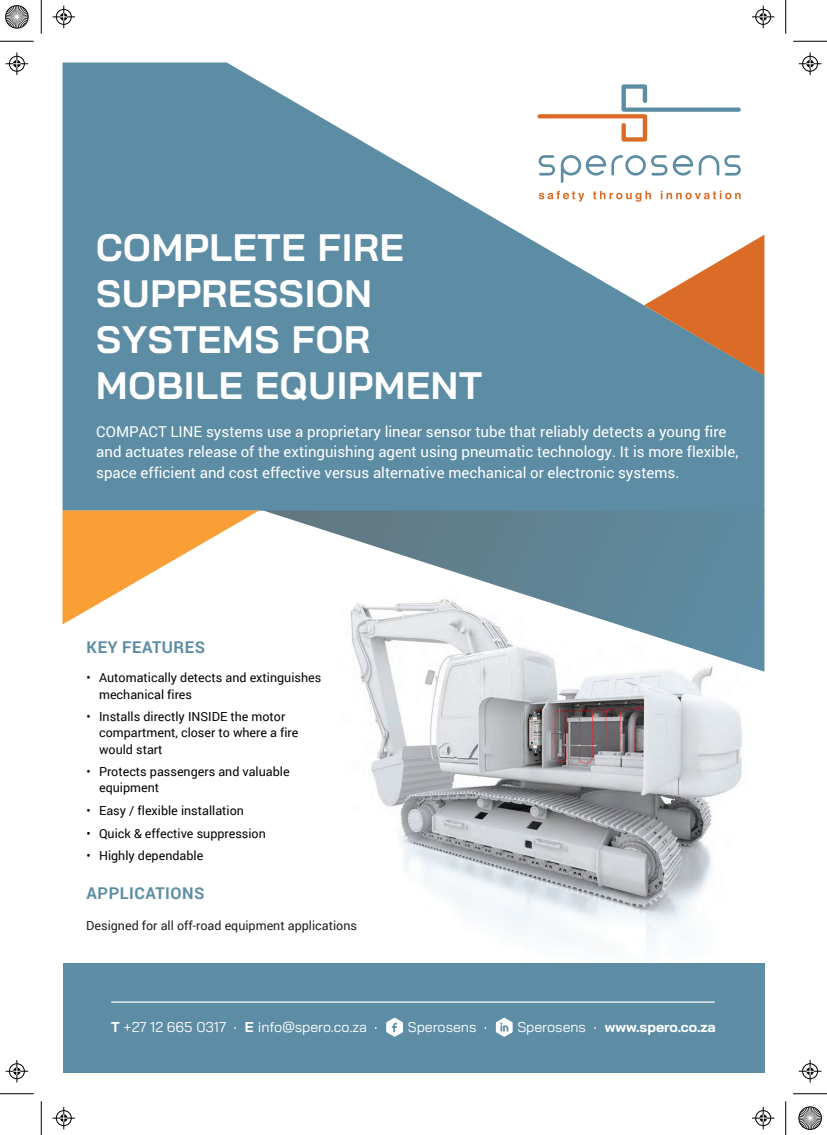
<style>
.page{position:relative;width:827px;height:1135px;background:#fff}
.page>*{position:absolute;margin:0;border:0;box-sizing:border-box;transform-origin:0 0}
.t1{font:700 38.12px/45.8px "Bai Jamjuree";letter-spacing:.02em;color:#fff}
.t2{font:700 16.25px "Roboto";letter-spacing:.035em;color:#5c8da5}
.t3{font:15px/20.5px "Roboto";color:#fff}
.t4{font:14.25px "Bai Jamjuree";color:#fff}
.t5{font:700 14.25px "Bai Jamjuree";color:#fff}
.t6{font:12.5px/16.2px "Roboto";color:#040503}
.t7{font:12.5px "Roboto";color:#231f20}
.s1{font-weight:700}
</style>
<div class="page">
<svg style="left:265px;top:511px;width:499px;height:161px"></svg>
<svg style="left:63px;top:63px;width:701px;height:448px;fill:#5c8da5"></svg>
<svg style="left:644px;top:235px;width:120px;height:141px"></svg>
<svg style="left:63px;top:510px;width:196px;height:114px"></svg>
<img style="left:340px;top:543px;width:411px;height:399px">
<svg style="left:537px;top:84px;width:203px;height:58px"></svg>
<svg style="left:538px;top:155px;width:17px;height:21px"></svg>
<svg style="left:561px;top:154px;width:179px;height:29px"></svg>
<svg style="left:538px;top:191px;width:46px;height:11px"></svg>
<svg style="left:593px;top:191px;width:58px;height:11px"></svg>
<svg style="left:661px;top:191px;width:79px;height:8px"></svg>
<div style="left:63px;top:963px;width:701px;height:109px;background:#5c8da5"></div>
<svg style="left:386px;top:1018px;width:17px;height:19px"></svg>
<svg style="left:496px;top:1018px;width:16px;height:19px"></svg>
<hr style="left:111px;top:1001px;width:603px;height:2px;background:#fff">
<hr style="left:0;top:41px;width:34px;height:1px;background:#000">
<hr style="left:793px;top:41px;width:34px;height:1px;background:#000">
<hr style="left:0;top:1093px;width:34px;height:1px;background:#000">
<hr style="left:793px;top:1093px;width:34px;height:1px;background:#000">
<hr style="left:41px;top:0;width:1px;height:34px;background:#000">
<hr style="left:41px;top:1101px;width:1px;height:34px;background:#000">
<hr style="left:785px;top:0;width:1px;height:34px;background:#000">
<hr style="left:785px;top:1101px;width:1px;height:34px;background:#000">
<svg style="left:52px;top:6px;width:23px;height:22px"></svg>
<svg style="left:752px;top:6px;width:22px;height:22px"></svg>
<svg style="left:52px;top:1107px;width:23px;height:22px"></svg>
<svg style="left:752px;top:1107px;width:22px;height:22px"></svg>
<svg style="left:6px;top:52px;width:22px;height:23px"></svg>
<svg style="left:6px;top:1060px;width:22px;height:22px"></svg>
<svg style="left:798px;top:52px;width:23px;height:23px"></svg>
<svg style="left:798px;top:1060px;width:23px;height:22px"></svg>
<svg style="left:5px;top:5px;width:24px;height:24px"></svg>
<svg style="left:798px;top:1106px;width:24px;height:24px"></svg>
<h1 class="t1" style="left:96px;top:225px;width:387px">COMPLETE FIRE<br>SUPPRESSION<br>SYSTEMS FOR<br>MOBILE EQUIPMENT</h1>
<p class="t3" style="left:96px;top:421px;width:643px">COMPACT LINE systems use a proprietary linear sensor tube that reliably detects a young fire and actuates release of the extinguishing agent using pneumatic technology. It is more flexible, space efficient and cost effective versus alternative mechanical or electronic systems.</p>
<p class="t2" style="left:87px;top:636px;width:120px">KEY FEATURES</p>
<p class="t6" style="left:99px;top:669px;width:224px;text-indent:-12px">• Automatically detects and extinguishes mechanical fires</p>
<p class="t6" style="left:99px;top:708px;width:201px;text-indent:-12px">• Installs directly INSIDE the motor compartment, closer to where a fire would start</p>
<p class="t6" style="left:99px;top:763px;width:192px;text-indent:-12px">• Protects passengers and valuable equipment</p>
<p class="t6" style="left:87px;top:802px;width:159px">• Easy / flexible installation</p>
<p class="t6" style="left:87px;top:824px;width:181px">• Quick &amp; effective suppression</p>
<p class="t6" style="left:87px;top:847px;width:118px">• Highly dependable</p>
<p class="t2" style="left:87px;top:882px;width:119px">APPLICATIONS</p>
<p class="t7" style="left:86px;top:916px;width:272px">Designed for all off-road equipment applications</p>
<p class="t4" style="left:111px;top:1014px;width:116px"><span class="s1">T</span> +27 12 665 0317</p>
<p class="t4" style="left:245px;top:1014px;width:124px"><span class="s1">E</span> info@spero.co.za</p>
<p class="t4" style="left:408px;top:1014px;width:70px">Sperosens</p>
<p class="t4" style="left:517px;top:1014px;width:70px">Sperosens</p>
<p class="t5" style="left:604px;top:1018px;width:113px">www.spero.co.za</p>
</div>
